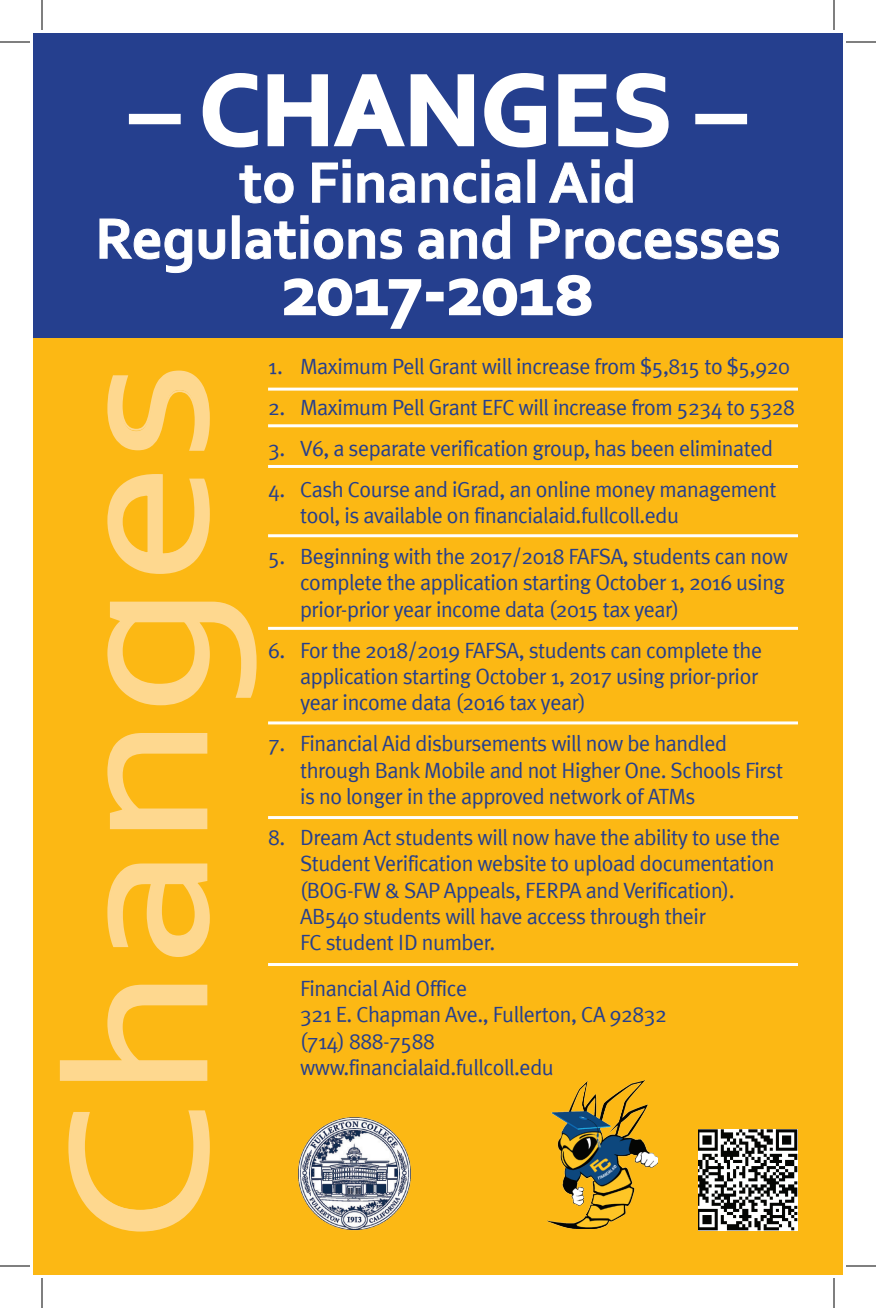
<style>
.page{position:relative;width:876px;height:1308px;background:#fff}
.page>*{position:absolute;margin:0;border:0;box-sizing:border-box;transform-origin:0 0}
.t1{font:205.8px "Corbel";color:#fed88f;scale:1.2 1}
.t2{font:700 104px "Corbel";letter-spacing:.01em;color:#fff}
.t3{font:700 72px "Corbel";letter-spacing:-.02em;color:#fff}
.t4{font:700 60px/56px "Corbel";color:#fff;text-align:center}
.t5{font:22px/26.4px "Meta Plus";letter-spacing:-.02em;color:#253f8e}
.s1{font-size:57.6px}
</style>
<div class="page">
<div style="left:33px;top:235px;width:810px;height:1040px;background:#fcb814"></div>
<div style="left:33px;top:33px;width:810px;height:304px;background:#253f8e"></div>
<div style="left:129px;top:114px;width:51px;height:10px;border:1px solid #fff"></div>
<svg style="left:202px;top:73px;width:56px;height:75px"></svg>
<svg style="left:267px;top:74px;width:207px;height:73px"></svg>
<svg style="left:484px;top:73px;width:62px;height:75px"></svg>
<svg style="left:558px;top:73px;width:111px;height:75px"></svg>
<div style="left:696px;top:114px;width:51px;height:10px;border:1px solid #fff"></div>
<svg style="left:239px;top:165px;width:55px;height:39px"></svg>
<svg style="left:312px;top:159px;width:39px;height:44px"></svg>
<svg style="left:357px;top:172px;width:58px;height:32px"></svg>
<svg style="left:421px;top:159px;width:100px;height:45px"></svg>
<svg style="left:549px;top:159px;width:84px;height:45px"></svg>
<svg style="left:99px;top:218px;width:127px;height:56px"></svg>
<div style="left:232px;top:216px;width:7px;height:42px;border:1px solid #fff"></div>
<svg style="left:245px;top:215px;width:158px;height:45px"></svg>
<svg style="left:418px;top:228px;width:26px;height:32px"></svg>
<svg style="left:450px;top:215px;width:61px;height:45px"></svg>
<svg style="left:530px;top:218px;width:249px;height:42px"></svg>
<svg style="left:284px;top:278px;width:138px;height:51px"></svg>
<div style="left:426px;top:292px;width:18px;height:9px;border:2px solid #fff"></div>
<svg style="left:449px;top:274px;width:143px;height:43px"></svg>
<img style="left:548px;top:1080px;width:109px;height:149px">
<hr style="left:268px;top:388px;width:530px;height:3px;background:#fff">
<hr style="left:268px;top:424px;width:530px;height:3px;background:#fff">
<hr style="left:268px;top:465px;width:530px;height:3px;background:#fff">
<hr style="left:268px;top:534px;width:530px;height:3px;background:#fff">
<hr style="left:268px;top:627px;width:530px;height:3px;background:#fff">
<svg style="left:68px;top:1110px;width:142px;height:122px"></svg>
<svg style="left:59px;top:984px;width:149px;height:97px"></svg>
<svg style="left:107px;top:863px;width:103px;height:94px"></svg>
<svg style="left:107px;top:733px;width:101px;height:97px"></svg>
<svg style="left:107px;top:601px;width:150px;height:105px"></svg>
<svg style="left:107px;top:474px;width:103px;height:100px"></svg>
<svg style="left:107px;top:370px;width:103px;height:81px"></svg>
<hr style="left:268px;top:721px;width:530px;height:3px;background:#fff">
<hr style="left:268px;top:816px;width:530px;height:3px;background:#fff">
<hr style="left:268px;top:963px;width:530px;height:3px;background:#fff">
<img style="left:298px;top:1117px;width:113px;height:114px">
<img style="left:699px;top:1129px;width:99px;height:101px">
<hr style="left:0;top:42px;width:30px;height:1px;background:#000">
<hr style="left:846px;top:42px;width:30px;height:1px;background:#000">
<hr style="left:0;top:1266px;width:30px;height:1px;background:#000">
<hr style="left:846px;top:1266px;width:30px;height:1px;background:#000">
<hr style="left:42px;top:0;width:1px;height:30px;background:#000">
<hr style="left:42px;top:1278px;width:1px;height:30px;background:#000">
<hr style="left:834px;top:0;width:1px;height:30px;background:#000">
<hr style="left:834px;top:1278px;width:1px;height:30px;background:#000">
<h2 class="t2" style="left:129px;top:45px;width:619px">– CHANGES –</h2>
<h3 class="t4" style="left:95px;top:153px;width:687px">to Financial Aid<br>Regulations and Processes</h3>
<h3 class="t3" style="left:282px;top:246px;width:314px">2017-201<span class="s1">8</span></h3>
<p class="t5" style="left:268px;top:353px;width:523px">1. Maximum Pell Grant will increase from $5,815 to $5,920</p>
<p class="t5" style="left:268px;top:394px;width:528px">2. Maximum Pell Grant EFC will increase from 5234 to 5328</p>
<p class="t5" style="left:268px;top:435px;width:507px">3. V6, a separate verification group, has been eliminated</p>
<p class="t5" style="left:300px;top:476px;width:478px;text-indent:-32px">4. Cash Course and iGrad, an online money management tool, is available on financialaid.fullcoll.edu</p>
<p class="t5" style="left:300px;top:543px;width:490px;text-indent:-32px">5. Beginning with the 2017/2018 FAFSA, students can now complete the application starting October 1, 2016 using prior-prior year income data (2015 tax year)</p>
<p class="t5" style="left:300px;top:637px;width:464px;text-indent:-32px">6. For the 2018/2019 FAFSA, students can complete the application starting October 1, 2017 using prior-prior year income data (2016 tax year)</p>
<p class="t5" style="left:300px;top:730px;width:485px;text-indent:-32px">7. Financial Aid disbursements will now be handled through Bank Mobile and not Higher One. Schools First is no longer in the approved network of ATMs</p>
<p class="t5" style="left:300px;top:824px;width:482px;text-indent:-32px">8. Dream Act students will now have the ability to use the Student Verification website to upload documentation (BOG-FW &amp; SAP Appeals, FERPA and Verification).<br>AB540 students will have access through their<br>FC student ID number.</p>
<p class="t5" style="left:300px;top:975px;width:368px">Financial Aid Office<br>321 E. Chapman Ave., Fullerton, CA 92832 (714) 888-7588 www.financialaid.fullcoll.edu</p>
<h1 class="t1" style="left:10px;top:1245px;width:738px;rotate:-90deg">Changes</h1>
</div>
